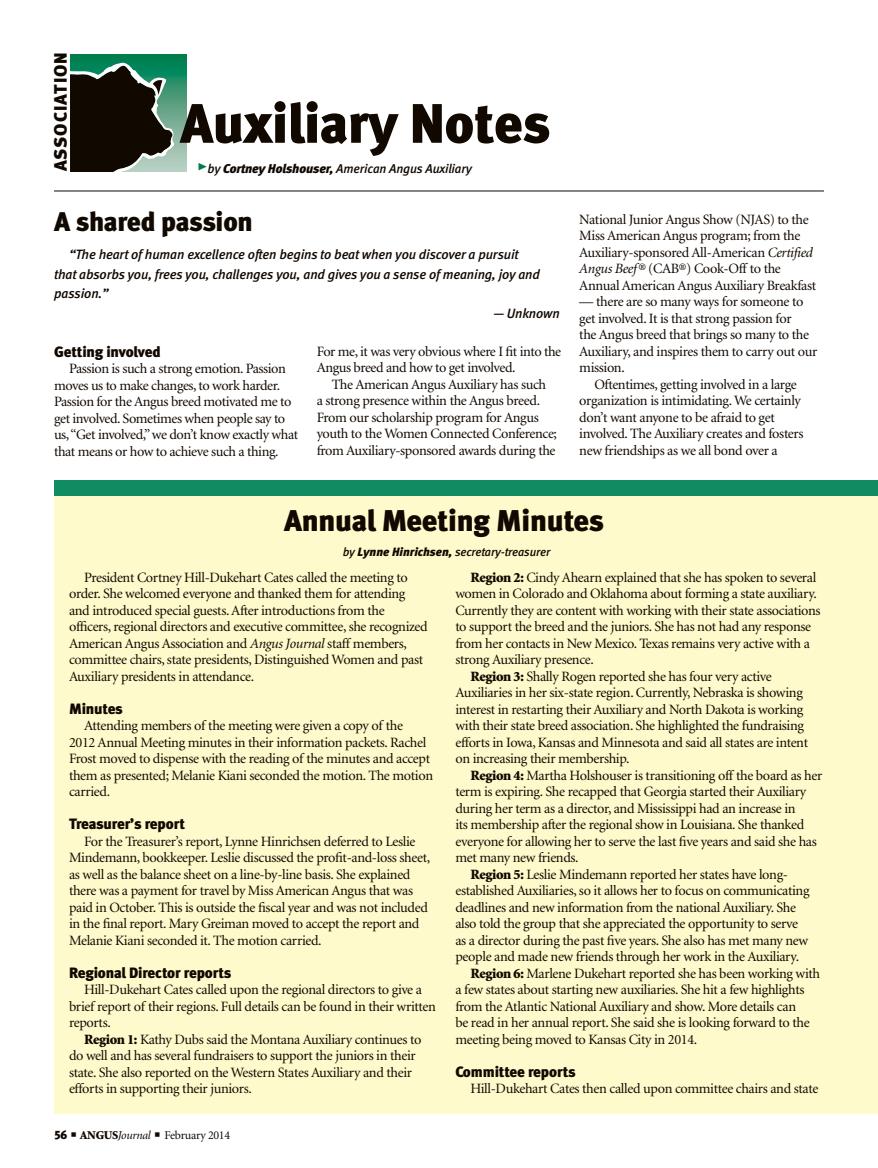
<style>
.page{position:relative;width:878px;height:1168px;background:#fff}
.page>*{position:absolute;margin:0;border:0;box-sizing:border-box;transform-origin:0 0}
.t1{font:55.5px "Meta Black LF";letter-spacing:-.01em;color:#110800}
.column_headline{font:30px "Meta Black LF";letter-spacing:-.01em;color:#110800}
.column_headline-2{font:27px "Meta Black LF";letter-spacing:-.015em;color:#110800}
.t2{font:18px "Meta Black LF";letter-spacing:.045em;color:#110800}
.subhead{font:15px "Meta Black LF";letter-spacing:-.01em;color:#110800}
.body_text{font:14.25px/16.5px "Minion";letter-spacing:-.025em;color:#110800}
.column_intro{font:italic 13.5px/19.5px "Meta Medium LF";letter-spacing:-.01em;color:#110800}
.t3{font:italic 12.75px "Meta Medium LF";letter-spacing:-.01em;color:#110800}
.byline{font:italic 12px "Meta Medium LF";letter-spacing:-.015em;color:#110800}
.t4{font:12px "Minion";letter-spacing:-.025em;color:#110800}
.s1{font-family:"Meta Black Caps Expert";font-style:normal;font-size:21px;color:#007b48}
.s2{font-family:"Meta Black LF"}
.s3{font-style:italic}
.s4{font-weight:900}
</style>
<div class="page">
<div style="left:54px;top:494px;width:823px;height:620px;background:#fffacb"></div>
<svg style="left:70px;top:54px;width:117px;height:117px;background:#409975"></svg>
<svg style="left:70px;top:61px;width:104px;height:110px;background:#2d3a2d"></svg>
<hr style="left:54px;top:191px;width:770px;height:1px;background:#110800">
<div style="left:54px;top:480px;width:824px;height:15px;background:#108c63"></div>
<p class="t2" style="left:50px;top:171px;width:120px;rotate:-90deg">ASSOCIATION</p>
<p class="t1" style="left:180px;top:90px;width:372px">Auxiliary Notes</p>
<p class="t3" style="left:197px;top:161px;width:277px"><span class="s1">@</span>by <span class="s2">Cortney Holshouser,</span> American Angus Auxiliary</p>
<p class="column_headline-2" style="left:54px;top:205px;width:200px">A shared passion</p>
<p class="column_intro" style="left:54px;top:244px;width:487px;text-indent:15px">“The heart of human excellence often begins to beat when you discover a pursuit that absorbs you, frees you, challenges you, and gives you a sense of meaning, joy and passion.”</p>
<p class="column_intro" style="left:493px;top:303px;width:68px">— Unknown</p>
<p class="subhead" style="left:54px;top:342px;width:108px">Getting involved</p>
<p class="body_text" style="left:54px;top:361px;width:246px;text-indent:15px">Passion is such a strong emotion. Passion moves us to make changes, to work harder.<br>Passion for the Angus breed motivated me to get involved. Sometimes when people say to us, “Get involved,” we don’t know exactly what that means or how to achieve such a thing.</p>
<p class="body_text" style="left:316px;top:343px;width:246px">For me, it was very obvious where I fit into the<br>Angus breed and how to get involved.</p>
<p class="body_text" style="left:316px;top:376px;width:242px;text-indent:15px">The American Angus Auxiliary has such<br>a strong presence within the Angus breed.<br>From our scholarship program for Angus youth to the Women Connected Conference; from Auxiliary-sponsored awards during the</p>
<p class="body_text" style="left:579px;top:211px;width:238px">National Junior Angus Show (NJAS) to the Miss American Angus program; from the Auxiliary-sponsored All-American <span class="s3">Certified Angus Beef®</span> (CAB®) Cook-Off to the Annual American Angus Auxiliary Breakfast</p>
<p class="body_text" style="left:579px;top:294px;width:239px">— there are so many ways for someone to get involved. It is that strong passion for<br>the Angus breed that brings so many to the Auxiliary, and inspires them to carry out our mission.</p>
<p class="body_text" style="left:579px;top:376px;width:225px;text-indent:15px">Oftentimes, getting involved in a large organization is intimidating. We certainly don’t want anyone to be afraid to get involved. The Auxiliary creates and fosters new friendships as we all bond over a</p>
<p class="column_headline" style="left:284px;top:502px;width:321px">Annual Meeting Minutes</p>
<p class="byline" style="left:343px;top:545px;width:209px">by <span class="s2">Lynne Hinrichsen,</span> secretary-treasurer</p>
<p class="body_text" style="left:69px;top:569px;width:360px;text-indent:15px">President Cortney Hill-Dukehart Cates called the meeting to order. She welcomed everyone and thanked them for attending and introduced special guests. After introductions from the officers, regional directors and executive committee, she recognized American Angus Association and <span class="s3">Angus Journal</span> staff members, committee chairs, state presidents, Distinguished Women and past Auxiliary presidents in attendance.</p>
<p class="subhead" style="left:69px;top:699px;width:55px">Minutes</p>
<p class="body_text" style="left:69px;top:718px;width:365px;text-indent:15px">Attending members of the meeting were given a copy of the<br>2012 Annual Meeting minutes in their information packets. Rachel Frost moved to dispense with the reading of the minutes and accept them as presented; Melanie Kiani seconded the motion. The motion carried.</p>
<p class="subhead" style="left:69px;top:815px;width:117px">Treasurer’s report</p>
<p class="body_text" style="left:69px;top:833px;width:362px;text-indent:15px">For the Treasurer’s report, Lynne Hinrichsen deferred to Leslie Mindemann, bookkeeper. Leslie discussed the profit-and-loss sheet, as well as the balance sheet on a line-by-line basis. She explained there was a payment for travel by Miss American Angus that was paid in October. This is outside the fiscal year and was not included in the final report. Mary Greiman moved to accept the report and Melanie Kiani seconded it. The motion carried.</p>
<p class="subhead" style="left:69px;top:963px;width:164px">Regional Director reports</p>
<p class="body_text" style="left:69px;top:982px;width:368px;text-indent:15px">Hill-Dukehart Cates called upon the regional directors to give a brief report of their regions. Full details can be found in their written reports.</p>
<p class="body_text" style="left:69px;top:1031px;width:354px;text-indent:15px"><span class="s4">Region 1:</span> Kathy Dubs said the Montana Auxiliary continues to do well and has several fundraisers to support the juniors in their state. She also reported on the Western States Auxiliary and their efforts in supporting their juniors.</p>
<p class="body_text" style="left:455px;top:569px;width:367px;text-indent:15px"><span class="s4">Region 2:</span> Cindy Ahearn explained that she has spoken to several women in Colorado and Oklahoma about forming a state auxiliary.<br>Currently they are content with working with their state associations to support the breed and the juniors. She has not had any response from her contacts in New Mexico. Texas remains very active with a strong Auxiliary presence.</p>
<p class="body_text" style="left:455px;top:668px;width:354px;text-indent:15px"><span class="s4">Region 3:</span> Shally Rogen reported she has four very active Auxiliaries in her six-state region. Currently, Nebraska is showing interest in restarting their Auxiliary and North Dakota is working with their state breed association. She highlighted the fundraising efforts in Iowa, Kansas and Minnesota and said all states are intent on increasing their membership.</p>
<p class="body_text" style="left:455px;top:767px;width:368px;text-indent:15px"><span class="s4">Region 4:</span> Martha Holshouser is transitioning off the board as her term is expiring. She recapped that Georgia started their Auxiliary during her term as a director, and Mississippi had an increase in<br>its membership after the regional show in Louisiana. She thanked everyone for allowing her to serve the last five years and said she has met many new friends.</p>
<p class="body_text" style="left:455px;top:866px;width:355px;text-indent:15px"><span class="s4">Region 5:</span> Leslie Mindemann reported her states have long&shy;established Auxiliaries, so it allows her to focus on communicating deadlines and new information from the national Auxiliary. She also told the group that she appreciated the opportunity to serve as a director during the past five years. She also has met many new people and made new friends through her work in the Auxiliary.</p>
<p class="body_text" style="left:455px;top:965px;width:366px;text-indent:15px"><span class="s4">Region 6:</span> Marlene Dukehart reported she has been working with a few states about starting new auxiliaries. She hit a few highlights from the Atlantic National Auxiliary and show. More details can<br>be read in her annual report. She said she is looking forward to the meeting being moved to Kansas City in 2014.</p>
<p class="subhead" style="left:455px;top:1062px;width:122px">Committee reports</p>
<p class="body_text" style="left:470px;top:1081px;width:349px">Hill-Dukehart Cates then called upon committee chairs and state</p>
<p class="t4" style="left:54px;top:1129px;width:178px"><span class="s2">56</span> ■ <span class="s4">ANGUS</span><span class="s3">Journal</span> ■ February 2014</p>
</div>
